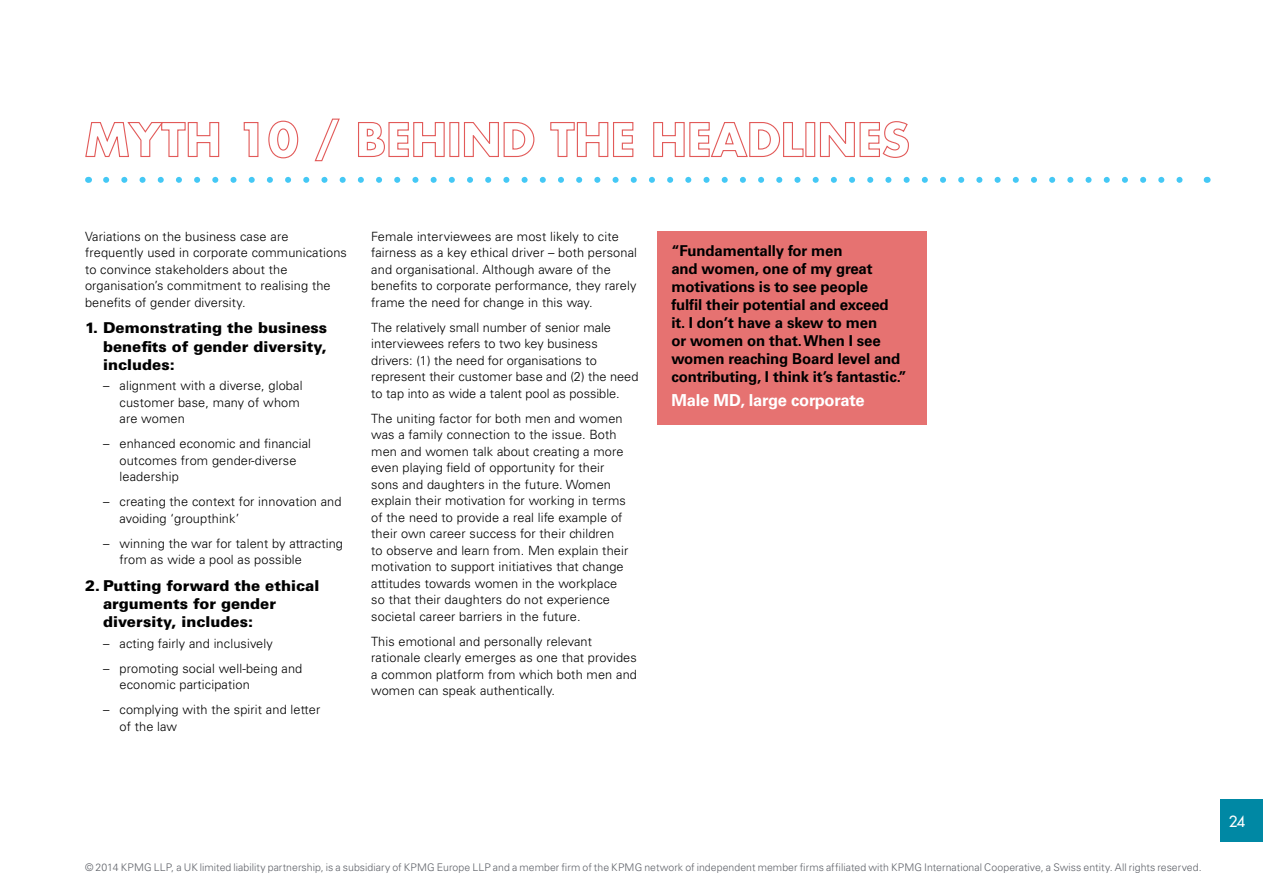
<style>
.page{position:relative;width:1263px;height:893px;background:#fff}
.page>*{position:absolute;margin:0;border:0;box-sizing:border-box;transform-origin:0 0}
.t1{font:700 16.5px "Univers LT Std";letter-spacing:-.01em;color:#fff}
.t2{font:700 15px/18px "Univers LT Std";letter-spacing:-.01em;color:#000}
.t3{font:900 15px/18px "Univers LT Std";color:#000;text-align:justify}
.t4{font:15px "Futura";color:#fff}
.t5{font:300 12.75px/16.5px "Univers LT Std";letter-spacing:.01em;color:#000}
.t6{font:300 10.5px "Univers LT Std";letter-spacing:.005em;color:#5e6168}
</style>
<div class="page">
<svg style="left:106px;top:177px;width:1077px;height:6px"></svg>
<div style="left:1220px;top:799px;width:43px;height:43px;background:#0088a4"></div>
<svg style="left:85px;top:122px;width:135px;height:35px"></svg>
<svg style="left:243px;top:122px;width:16px;height:35px"></svg>
<svg style="left:268px;top:120px;width:31px;height:39px"></svg>
<svg style="left:314px;top:118px;width:26px;height:44px"></svg>
<svg style="left:358px;top:122px;width:87px;height:35px"></svg>
<div style="left:449px;top:122px;width:10px;height:35px;border:1px solid #e25a59"></div>
<svg style="left:463px;top:122px;width:72px;height:35px"></svg>
<svg style="left:550px;top:122px;width:84px;height:35px"></svg>
<svg style="left:653px;top:122px;width:151px;height:35px"></svg>
<div style="left:805px;top:122px;width:10px;height:35px;border:1px solid #e25a59"></div>
<svg style="left:819px;top:121px;width:90px;height:37px"></svg>
<div style="left:657px;top:232px;width:270px;height:193px;background:#e67271"></div>
<p class="t5" style="left:85px;top:228px;width:263px">Variations on the business case are frequently used in corporate communications to convince stakeholders about the organisation’s commitment to realising the benefits of gender diversity.</p>
<p class="t3" style="left:103px;top:319px;width:226px;text-indent:-18px">1. Demonstrating the business benefits of gender diversity, includes:</p>
<p class="t5" style="left:120px;top:377px;width:184px;text-indent:-16px">– alignment with a diverse, global customer base, many of whom are women</p>
<p class="t5" style="left:120px;top:435px;width:193px;text-indent:-16px">– enhanced economic and financial outcomes from gender-diverse leadership</p>
<p class="t5" style="left:120px;top:493px;width:224px;text-indent:-16px">– creating the context for innovation and avoiding ‘groupthink’</p>
<p class="t5" style="left:120px;top:535px;width:225px;text-indent:-16px">– winning the war for talent by attracting from as wide a pool as possible</p>
<p class="t3" style="left:103px;top:576px;width:218px;text-align:left;text-indent:-18px">2. Putting forward the ethical arguments for gender diversity, includes:</p>
<p class="t5" style="left:103px;top:635px;width:171px">– acting fairly and inclusively</p>
<p class="t5" style="left:120px;top:660px;width:184px;text-indent:-16px">– promoting social well-being and economic participation</p>
<p class="t5" style="left:120px;top:701px;width:202px;text-indent:-16px">– complying with the spirit and letter of the law</p>
<p class="t5" style="left:371px;top:228px;width:267px">Female interviewees are most likely to cite fairness as a key ethical driver – both personal and organisational. Although aware of the benefits to corporate performance, they rarely frame the need for change in this way.</p>
<p class="t5" style="left:371px;top:319px;width:269px">The relatively small number of senior male interviewees refers to two key business drivers: (1) the need for organisations to represent their customer base and (2) the need to tap into as wide a talent pool as possible.</p>
<p class="t5" style="left:371px;top:410px;width:259px">The uniting factor for both men and women was a family connection to the issue. Both men and women talk about creating a more even playing field of opportunity for their sons and daughters in the future. Women explain their motivation for working in terms of the need to provide a real life example of their own career success for their children to observe and learn from. Men explain their motivation to support initiatives that change attitudes towards women in the workplace so that their daughters do not experience societal career barriers in the future.</p>
<p class="t5" style="left:371px;top:633px;width:267px">This emotional and personally relevant rationale clearly emerges as one that provides a common platform from which both men and women can speak authentically.</p>
<p class="t2" style="left:671px;top:242px;width:237px">“Fundamentally for men<br>and women, one of my great motivations is to see people<br>fulfil their potential and exceed<br>it. I don’t have a skew to men<br>or women on that. When I see women reaching Board level and contributing, I think it’s fantastic.”</p>
<p class="t1" style="left:671px;top:391px;width:195px">Male MD, large corporate</p>
<p class="t6" style="left:85px;top:861px;width:1118px">© 2014 KPMG LLP, a UK limited liability partnership, is a subsidiary of KPMG Europe LLP and a member firm of the KPMG network of independent member firms affiliated with KPMG International Cooperative, a Swiss entity. All rights reserved.</p>
<p class="t4" style="left:1229px;top:812px;width:18px">24</p>
</div>
